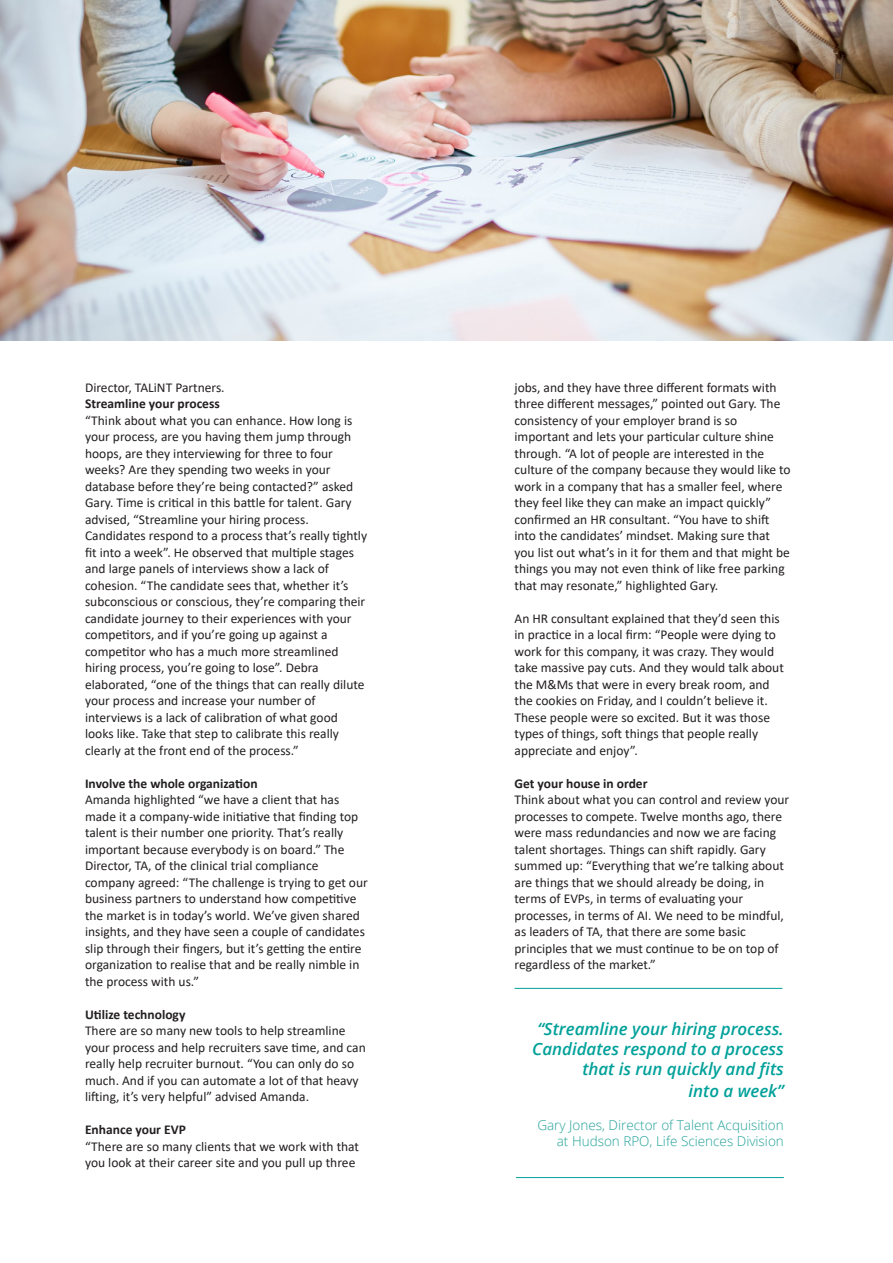
<style>
.page{position:relative;width:893px;height:1263px;background:#fff}
.page>*{position:absolute;margin:0;border:0;box-sizing:border-box;transform-origin:0 0}
.Copy_9_11{font:italic 600 16.95px/20.7px "Open Sans";color:#00a19a;text-align:right}
.Copy_9_11-2{font:13.5px/16.5px "Calibri";color:#231f20}
.Copy_9_11-3{font:700 13.5px "Calibri";color:#231f20}
.Copy_9_11-4{font:300 13.5px/16.2px "Open Sans";color:#22a199;text-align:right}
</style>
<div class="page">
<img style="left:0;top:0;width:893px;height:340px">
<hr style="left:514px;top:988px;width:268px;height:1px;background:#00a19a">
<hr style="left:516px;top:1177px;width:268px;height:1px;background:#00a19a">
<p class="Copy_9_11-2" style="left:85px;top:379px;width:141px">Director, TALiNT Partners.</p>
<p class="Copy_9_11-3" style="left:85px;top:394px;width:136px">Streamline your process</p>
<p class="Copy_9_11-2" style="left:85px;top:412px;width:270px">“Think about what you can enhance. How long is your process, are you having them jump through hoops, are they interviewing for three to four weeks? Are they spending two weeks in your database before they’re being contacted?” asked Gary. Time is critical in this battle for talent. Gary advised, “Streamline your hiring process.</p>
<p class="Copy_9_11-2" style="left:85px;top:527px;width:284px">Candidates respond to a process that’s really tightly fit into a week”. He observed that multiple stages and large panels of interviews show a lack of cohesion. “The candidate sees that, whether it’s subconscious or conscious, they’re comparing their candidate journey to their experiences with your competitors, and if you’re going up against a competitor who has a much more streamlined hiring process, you’re going to lose”. Debra elaborated, “one of the things that can really dilute your process and increase your number of interviews is a lack of calibration of what good looks like. Take that step to calibrate this really clearly at the front end of the process.”</p>
<p class="Copy_9_11-3" style="left:85px;top:774px;width:174px">Involve the whole organization</p>
<p class="Copy_9_11-2" style="left:85px;top:791px;width:284px">Amanda highlighted “we have a client that has made it a company-wide initiative that finding top talent is their number one priority. That’s really important because everybody is on board.” The Director, TA, of the clinical trial compliance company agreed: “The challenge is trying to get our business partners to understand how competitive the market is in today’s world. We’ve given shared insights, and they have seen a couple of candidates slip through their fingers, but it’s getting the entire organization to realise that and be really nimble in the process with us.”</p>
<p class="Copy_9_11-3" style="left:85px;top:1005px;width:102px">Utilize technology</p>
<p class="Copy_9_11-2" style="left:85px;top:1022px;width:282px">There are so many new tools to help streamline your process and help recruiters save time, and can really help recruiter burnout. “You can only do so much. And if you can automate a lot of that heavy lifting, it’s very helpful” advised Amanda.</p>
<p class="Copy_9_11-3" style="left:85px;top:1120px;width:102px">Enhance your EVP</p>
<p class="Copy_9_11-2" style="left:85px;top:1138px;width:276px">“There are so many clients that we work with that you look at their career site and you pull up three</p>
<p class="Copy_9_11-2" style="left:514px;top:379px;width:278px">jobs, and they have three different formats with three different messages,” pointed out Gary. The consistency of your employer brand is so important and lets your particular culture shine through. “A lot of people are interested in the culture of the company because they would like to work in a company that has a smaller feel, where they feel like they can make an impact quickly” confirmed an HR consultant. “You have to shift into the candidates’ mindset. Making sure that you list out what’s in it for them and that might be things you may not even think of like free parking that may resonate,” highlighted Gary.</p>
<p class="Copy_9_11-2" style="left:514px;top:610px;width:271px">An HR consultant explained that they’d seen this in practice in a local firm: “People were dying to work for this company, it was crazy. They would take massive pay cuts. And they would talk about the M&amp;Ms that were in every break room, and the cookies on Friday, and I couldn’t believe it.<br>These people were so excited. But it was those types of things, soft things that people really appreciate and enjoy”.</p>
<p class="Copy_9_11-3" style="left:514px;top:774px;width:134px">Get your house in order</p>
<p class="Copy_9_11-2" style="left:514px;top:791px;width:276px">Think about what you can control and review your processes to compete. Twelve months ago, there were mass redundancies and now we are facing talent shortages. Things can shift rapidly. Gary summed up: “Everything that we’re talking about are things that we should already be doing, in terms of EVPs, in terms of evaluating your processes, in terms of AI. We need to be mindful, as leaders of TA, that there are some basic principles that we must continue to be on top of regardless of the market.”</p>
<p class="Copy_9_11" style="left:532px;top:1018px;width:253px">“Streamline your hiring process.<br>Candidates respond to a process that is run quickly and fits<br>into a week”</p>
<p class="Copy_9_11-4" style="left:537px;top:1116px;width:248px">Gary Jones, Director of Talent Acquisition at Hudson RPO, Life Sciences Division</p>
</div>
